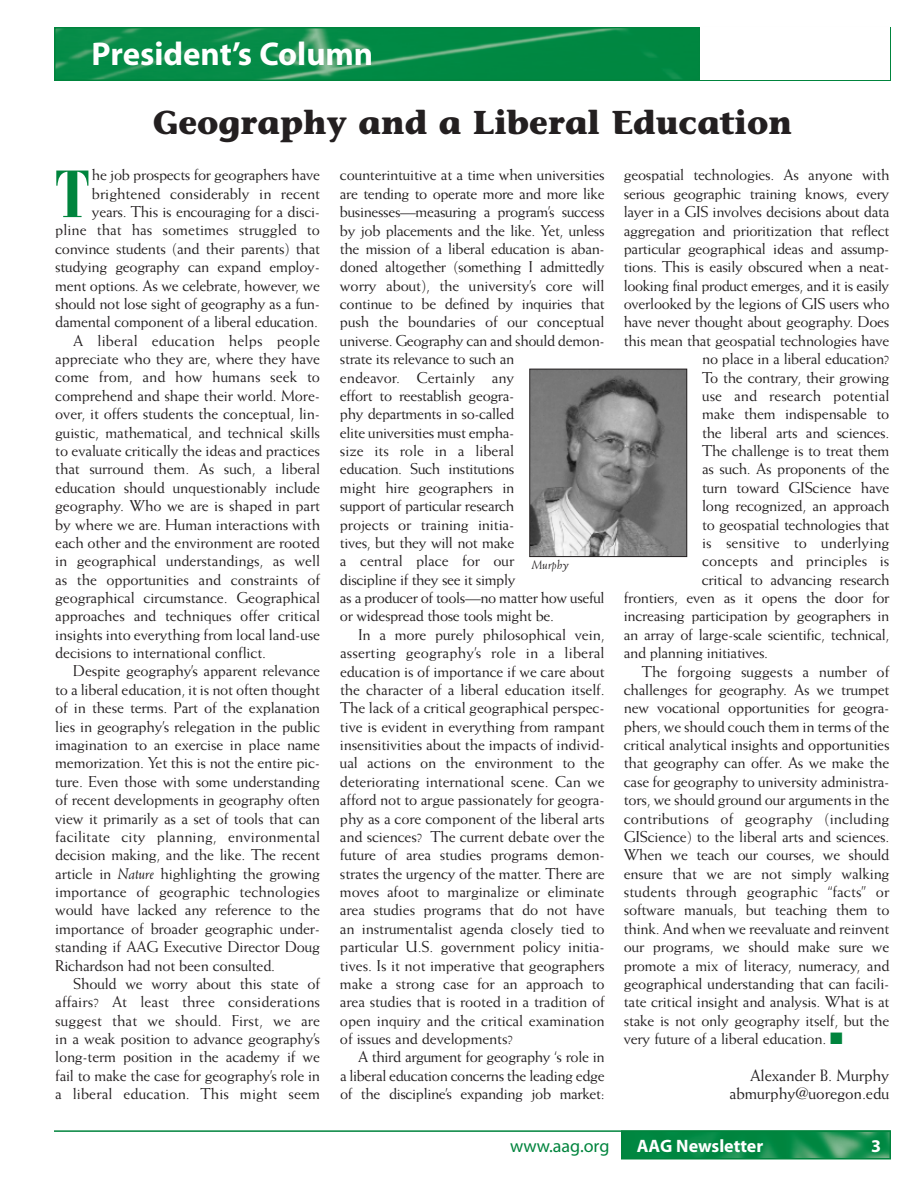
<style>
.page{position:relative;width:918px;height:1188px;background:#fff}
.page>*{position:absolute;margin:0;border:0;box-sizing:border-box;transform-origin:0 0}
.t1{font:700 condensed 66.15px "Bauer Bodoni";color:#00843d}
.t2{font:700 33px "Stone Informal";color:#231f20}
.t3{font:700 33px "Myriad";color:#fff}
.t4{font:700 18px "Myriad";color:#fff}
.t5{font:18px "Myriad";color:#00843d}
.t6{font:16.5px/18.3px "Weiss";letter-spacing:-.01em;color:#231f20;text-align:right}
.t7{font:15.75px/18.5px "Weiss";letter-spacing:-.02em;color:#231f20;text-align:justify}
.t8{font:italic 12.75px "Weiss";letter-spacing:.01em;color:#231f20}
.s1{font-style:italic}
.s2{color:#00843d}
</style>
<div class="page">
<img style="left:57px;top:30px;width:643px;height:48px">
<div style="left:54px;top:27px;width:837px;height:54px;border:2px solid #00843d"></div>
<div style="left:700px;top:27px;width:191px;height:54px;border:2px solid #00843d"></div>
<div style="left:700px;top:28px;width:190px;height:52px;background:#fff"></div>
<img style="left:531px;top:371px;width:154px;height:184px">
<div style="left:529px;top:369px;width:158px;height:188px;border:1px solid #231f20"></div>
<img style="left:624px;top:1133px;width:264px;height:24px">
<div style="left:621px;top:1130px;width:270px;height:30px;border:2px solid #00843d"></div>
<hr style="left:54px;top:1130px;width:837px;height:2px;background:#00843d">
<p class="t3" style="left:92px;top:42px;width:283px">President’s Column</p>
<h1 class="t2" style="left:153px;top:109px;width:641px">Geography and a Liberal Education</h1>
<p class="t7" style="left:55px;top:167px;width:266px;text-align:right">he job prospects for geographers have brightened considerably in recent years. This is encouraging for a disci-<br>pline that has sometimes struggled to convince students (and their parents) that studying geography can expand employ&shy;ment options. As we celebrate, however, we should not lose sight of geography as a fun&shy;damental component of a liberal education.</p>
<p class="t7" style="left:55px;top:332px;width:266px;text-indent:18px">A liberal education helps people appreciate who they are, where they have come from, and how humans seek to comprehend and shape their world. More&shy;over, it offers students the conceptual, lin&shy;guistic, mathematical, and technical skills to evaluate critically the ideas and practices that surround them. As such, a liberal education should unquestionably include geography. Who we are is shaped in part by where we are. Human interactions with each other and the environment are rooted in geographical understandings, as well as the opportunities and constraints of geographical circumstance. Geographical approaches and techniques offer critical insights into everything from local land-use decisions to international conflict.</p>
<p class="t7" style="left:55px;top:663px;width:266px;text-indent:18px">Despite geography’s apparent relevance to a liberal education, it is not often thought of in these terms. Part of the explanation lies in geography’s relegation in the public imagination to an exercise in place name memorization. Yet this is not the entire pic&shy;ture. Even those with some understanding of recent developments in geography often view it primarily as a set of tools that can facilitate city planning, environmental decision making, and the like. The recent article in <span class="s1">Nature</span> highlighting the growing importance of geographic technologies would have lacked any reference to the importance of broader geographic under&shy;standing if AAG Executive Director Doug Richardson had not been consulted.</p>
<p class="t7" style="left:55px;top:975px;width:266px;text-indent:18px">Should we worry about this state of affairs? At least three considerations suggest that we should. First, we are in a weak position to advance geography’s long-term position in the academy if we fail to make the case for geography’s role in a liberal education. This might seem</p>
<p class="t1" style="left:55px;top:169px;width:36px">T</p>
<p class="t7" style="left:340px;top:167px;width:266px;text-align:left">counterintuitive at a time when universities are tending to operate more and more like businesses—measuring a program’s success by job placements and the like. Yet, unless the mission of a liberal education is aban&shy;doned altogether (something I admittedly worry about), the university’s core will continue to be defined by inquiries that push the boundaries of our conceptual universe. Geography can and should demon&shy;strate its relevance to such an<br>endeavor. Certainly any<br>effort to reestablish geogra-<br>phy departments in so-called<br>elite universities must empha-<br>size its role in a liberal<br>education. Such institutions<br>might hire geographers in<br>support of particular research<br>projects or training initia-<br>tives, but they will not make<br>a central place for our<br>discipline if they see it simply<br>as a producer of tools—no matter how useful or widespread those tools might be.</p>
<p class="t7" style="left:340px;top:626px;width:266px;text-indent:18px">In a more purely philosophical vein, asserting geography’s role in a liberal education is of importance if we care about the character of a liberal education itself.<br>The lack of a critical geographical perspec&shy;tive is evident in everything from rampant insensitivities about the impacts of individ&shy;ual actions on the environment to the deteriorating international scene. Can we afford not to argue passionately for geogra&shy;phy as a core component of the liberal arts and sciences? The current debate over the future of area studies programs demon&shy;strates the urgency of the matter. There are moves afoot to marginalize or eliminate area studies programs that do not have an instrumentalist agenda closely tied to particular U.S. government policy initia&shy;tives. Is it not imperative that geographers make a strong case for an approach to area studies that is rooted in a tradition of open inquiry and the critical examination of issues and developments?</p>
<p class="t7" style="left:340px;top:1049px;width:266px;text-indent:18px">A third argument for geography ‘s role in a liberal education concerns the leading edge of the discipline’s expanding job market:</p>
<p class="t8" style="left:532px;top:559px;width:39px">Murphy</p>
<p class="t7" style="left:624px;top:167px;width:267px;text-align:right">geospatial technologies. As anyone with serious geographic training knows, every layer in a GIS involves decisions about data aggregation and prioritization that reflect particular geographical ideas and assump&shy;tions. This is easily obscured when a neat&shy;looking final product emerges, and it is easily overlooked by the legions of GIS users who have never thought about geography. Does this mean that geospatial technologies have no place in a liberal education?<br>To the contrary, their growing<br>use and research potential<br>make them indispensable to<br>the liberal arts and sciences.<br>The challenge is to treat them<br>as such. As proponents of the<br>turn toward GIScience have<br>long recognized, an approach<br>to geospatial technologies that<br>is sensitive to underlying<br>concepts and principles is</p>
<p class="t7" style="left:624px;top:571px;width:267px;text-indent:78px">critical to advancing research frontiers, even as it opens the door for increasing participation by geographers in an array of large-scale scientific, technical, and planning initiatives.</p>
<p class="t7" style="left:624px;top:663px;width:267px;text-indent:18px">The forgoing suggests a number of challenges for geography. As we trumpet new vocational opportunities for geogra&shy;phers, we should couch them in terms of the critical analytical insights and opportunities that geography can offer. As we make the case for geography to university administra&shy;tors, we should ground our arguments in the contributions of geography (including GIScience) to the liberal arts and sciences.<br>When we teach our courses, we should ensure that we are not simply walking students through geographic “facts” or software manuals, but teaching them to think. And when we reevaluate and reinvent our programs, we should make sure we promote a mix of literacy, numeracy, and geographical understanding that can facili&shy;tate critical insight and analysis. What is at stake is not only geography itself, but the very future of a liberal education. <span class="s2">■</span></p>
<p class="t6" style="left:730px;top:1067px;width:161px">Alexander B. Murphy abmurphy@uoregon.edu</p>
<p class="t5" style="left:510px;top:1140px;width:101px">www.aag.org</p>
<p class="t4" style="left:637px;top:1139px;width:128px">AAG Newsletter</p>
<p class="t4" style="left:871px;top:1139px;width:11px">3</p>
</div>
